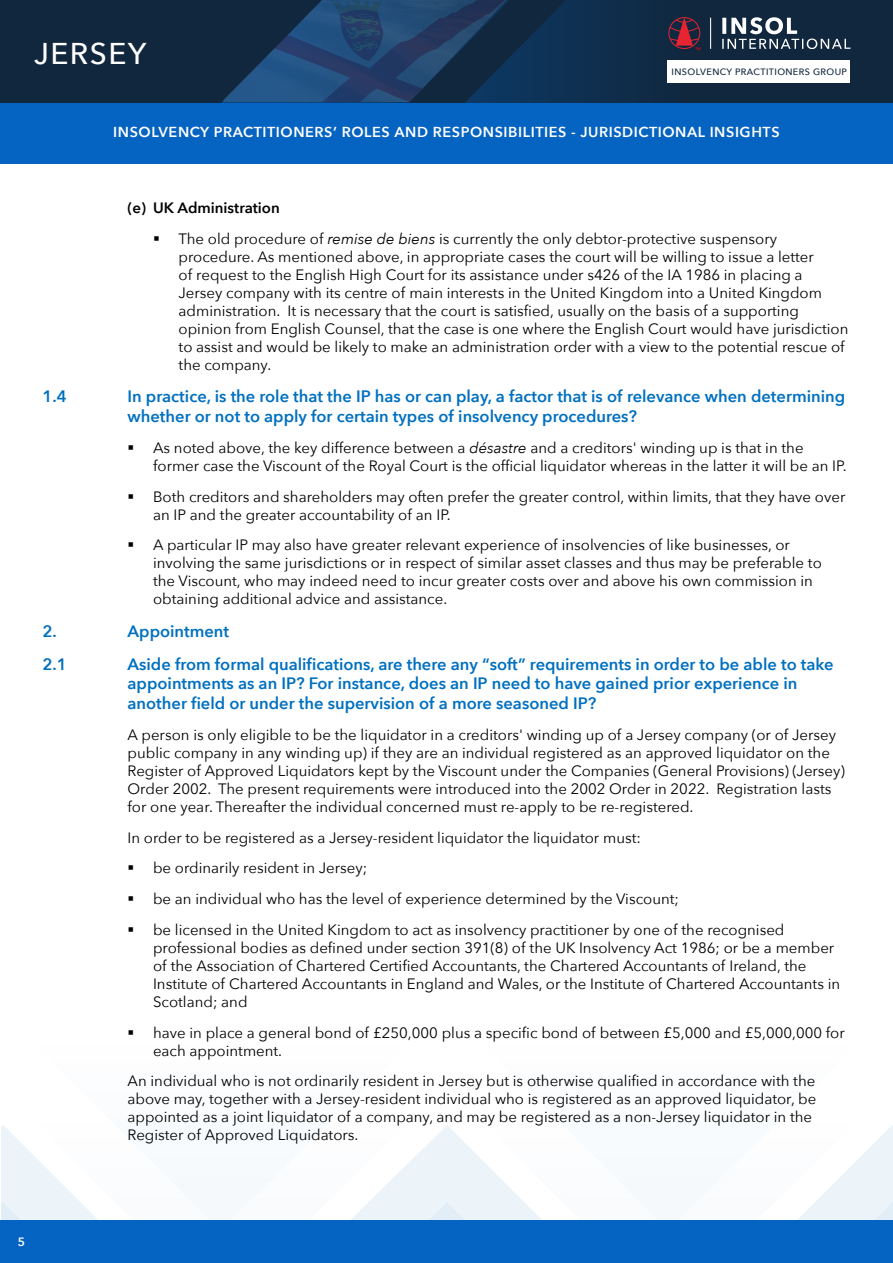
<style>
.page{position:relative;width:893px;height:1263px;background:#fff}
.page>*{position:absolute;margin:0;border:0;box-sizing:border-box;transform-origin:0 0}
.t1{font:500 30px "Avenir Next";letter-spacing:.05em;color:#fff}
.t2{font:600 16.5px/19.8px "Avenir Next";color:#0070c0}
.t3{font:15px/18px "Avenir Next";color:#000}
.t4{font:600 15px "Avenir Next";color:#000}
.t5{font:600 14.4px "Avenir Next";letter-spacing:.04em;color:#fff}
.t6{font:600 12px "Avenir Next";color:#fff}
.t7{font:500 9.15px "Avenir Next";letter-spacing:.04em;color:#11273d}
.t8{font:600 3.6px "Avenir Next";color:#e30520}
.s1{font-style:italic}
</style>
<div class="page">
<svg style="left:1px;top:1125px;width:892px;height:95px"></svg>
<div style="left:0;top:61px;width:893px;height:102px;background:#0563c1"></div>
<div style="left:0;top:0;width:893px;height:102px;background:#11273d"></div>
<div style="left:0;top:1220px;width:893px;height:43px;background:#0563c1"></div>
<hr style="left:710px;top:18px;width:1px;height:31px;background:#fff">
<svg style="left:722px;top:17px;width:128px;height:32px"></svg>
<div style="left:668px;top:17px;width:32px;height:32px;border:1px solid #e62432;border-radius:50%"></div>
<svg style="left:512px;top:0;width:187px;height:102px"></svg>
<div style="left:668px;top:60px;width:182px;height:23px;background:#fff"></div>
<img style="left:223px;top:0;width:289px;height:102px">
<h1 class="t1" style="left:34px;top:28px;width:114px">JERSEY</h1>
<p class="t8" style="left:695px;top:46px;width:7px">TM</p>
<p class="t7" style="left:672px;top:64px;width:177px">INSOLVENCY PRACTITIONERS GROUP</p>
<p class="t5" style="left:113px;top:119px;width:668px">INSOLVENCY PRACTITIONERS’ ROLES AND RESPONSIBILITIES - JURISDICTIONAL INSIGHTS</p>
<p class="t4" style="left:128px;top:195px;width:154px">(e) UK Administration</p>
<p class="t3" style="left:179px;top:229px;width:671px;text-indent:-26px">▪ The old procedure of <span class="s1">remise de biens</span> is currently the only debtor-protective suspensory procedure. As mentioned above, in appropriate cases the court will be willing to issue a letter<br>of request to the English High Court for its assistance under s426 of the IA 1986 in placing a Jersey company with its centre of main interests in the United Kingdom into a United Kingdom administration. It is necessary that the court is satisfied, usually on the basis of a supporting opinion from English Counsel, that the case is one where the English Court would have jurisdiction to assist and would be likely to make an administration order with a view to the potential rescue of the company.</p>
<p class="t2" style="left:43px;top:386px;width:26px">1.4</p>
<p class="t2" style="left:128px;top:386px;width:719px">In practice, is the role that the IP has or can play, a factor that is of relevance when determining whether or not to apply for certain types of insolvency procedures?</p>
<p class="t3" style="left:153px;top:438px;width:695px;text-indent:-26px">▪ As noted above, the key difference between a <span class="s1">désastre</span> and a creditors' winding up is that in the former case the Viscount of the Royal Court is the official liquidator whereas in the latter it will be an IP.</p>
<p class="t3" style="left:153px;top:487px;width:694px;text-indent:-26px">▪ Both creditors and shareholders may often prefer the greater control, within limits, that they have over an IP and the greater accountability of an IP.</p>
<p class="t3" style="left:153px;top:535px;width:670px;text-indent:-26px">▪ A particular IP may also have greater relevant experience of insolvencies of like businesses, or involving the same jurisdictions or in respect of similar asset classes and thus may be preferable to the Viscount, who may indeed need to incur greater costs over and above his own commission in obtaining additional advice and assistance.</p>
<p class="t2" style="left:43px;top:621px;width:16px">2.</p>
<p class="t2" style="left:128px;top:621px;width:103px">Appointment</p>
<p class="t2" style="left:43px;top:653px;width:26px">2.1</p>
<p class="t2" style="left:128px;top:653px;width:708px">Aside from formal qualifications, are there any “soft” requirements in order to be able to take appointments as an IP? For instance, does an IP need to have gained prior experience in another field or under the supervision of a more seasoned IP?</p>
<p class="t3" style="left:128px;top:725px;width:719px">A person is only eligible to be the liquidator in a creditors' winding up of a Jersey company (or of Jersey public company in any winding up) if they are an individual registered as an approved liquidator on the Register of Approved Liquidators kept by the Viscount under the Companies (General Provisions) (Jersey)<br>Order 2002. The present requirements were introduced into the 2002 Order in 2022. Registration lasts for one year. Thereafter the individual concerned must re-apply to be re-registered.</p>
<p class="t3" style="left:128px;top:828px;width:515px">In order to be registered as a Jersey-resident liquidator the liquidator must:</p>
<p class="t3" style="left:128px;top:858px;width:241px">▪ be ordinarily resident in Jersey;</p>
<p class="t3" style="left:128px;top:889px;width:553px">▪ be an individual who has the level of experience determined by the Viscount;</p>
<p class="t3" style="left:153px;top:920px;width:689px;text-indent:-26px">▪ be licensed in the United Kingdom to act as insolvency practitioner by one of the recognised professional bodies as defined under section 391(8) of the UK Insolvency Act 1986; or be a member of the Association of Chartered Certified Accountants, the Chartered Accountants of Ireland, the Institute of Chartered Accountants in England and Wales, or the Institute of Chartered Accountants in Scotland; and</p>
<p class="t3" style="left:153px;top:1023px;width:693px;text-indent:-26px">▪ have in place a general bond of £250,000 plus a specific bond of between £5,000 and £5,000,000 for each appointment.</p>
<p class="t3" style="left:128px;top:1071px;width:690px">An individual who is not ordinarily resident in Jersey but is otherwise qualified in accordance with the above may, together with a Jersey-resident individual who is registered as an approved liquidator, be appointed as a joint liquidator of a company, and may be registered as a non-Jersey liquidator in the Register of Approved Liquidators.</p>
<p class="t6" style="left:18px;top:1232px;width:9px">5</p>
</div>
